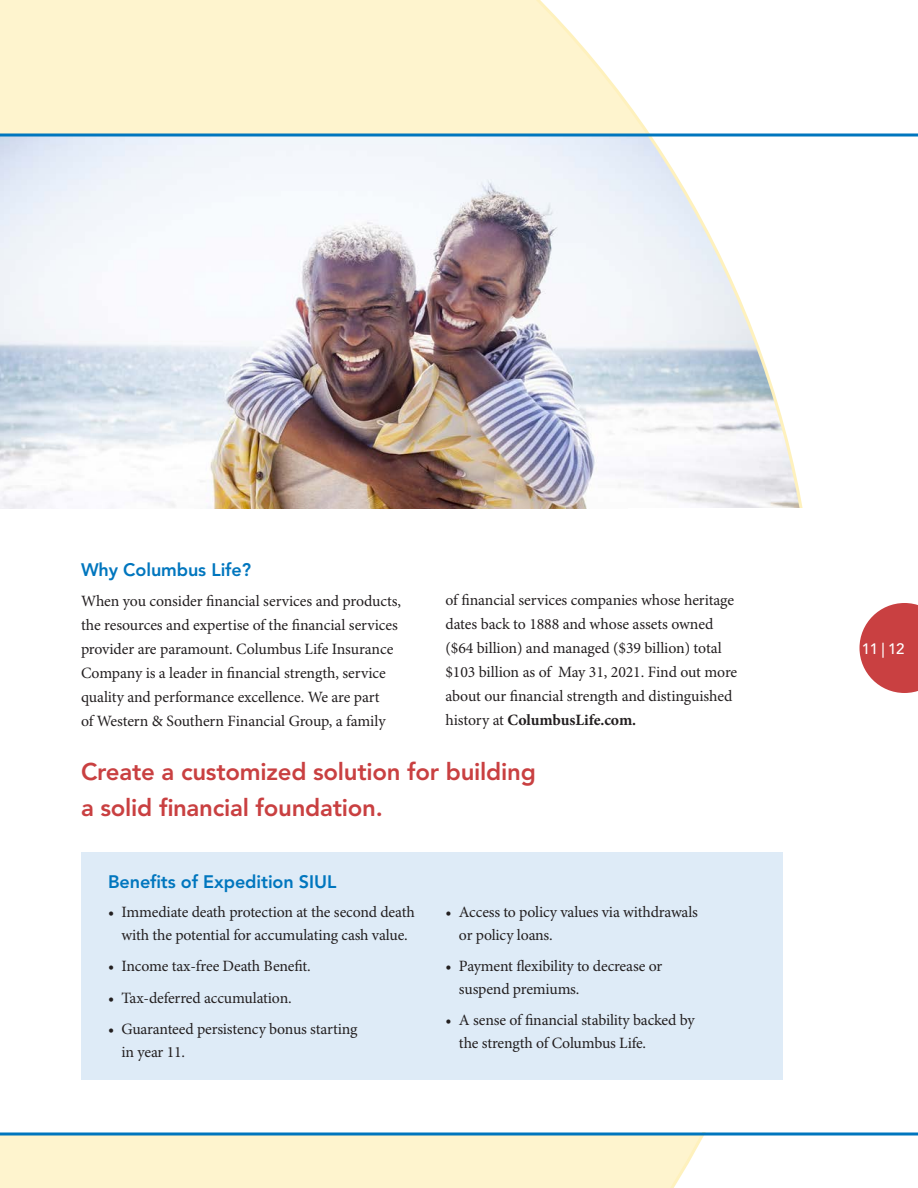
<style>
.page{position:relative;width:918px;height:1188px;background:#fff}
.page>*{position:absolute;margin:0;border:0;box-sizing:border-box;transform-origin:0 0}
.t1{font:800 24px/36px "Avenir LT Std";letter-spacing:-.01em;color:#c94041}
.t2{font:800 18px "Avenir LT Std";letter-spacing:-.005em;color:#0076be}
.t3{font:15.75px/24px "Minion Pro";letter-spacing:-.01em;color:#231f20}
.t4{font:500 15px "Avenir LT Std";color:#fff}
.s1{font-weight:700}
</style>
<div class="page">
<div style="left:0;top:1134px;width:918px;height:54px;background:#fef4ce"></div>
<div style="left:0;top:0;width:918px;height:135px;background:#fef4ce"></div>
<img style="left:0;top:136px;width:508px;height:372px">
<svg style="left:819px;top:0;width:99px;height:1188px"></svg>
<svg style="left:508px;top:0;width:311px;height:509px"></svg>
<svg style="left:671px;top:1136px;width:148px;height:52px;background:#fefdf8"></svg>
<div style="left:629px;top:508px;width:200px;height:624px;background:#fff"></div>
<svg style="left:0;top:1132px;width:918px;height:4px;background:#3f96c9"></svg>
<hr style="left:0;top:134px;width:918px;height:2px;background:#0076be">
<div style="left:81px;top:852px;width:702px;height:228px;background:#deebf7"></div>
<svg style="left:860px;top:603px;width:58px;height:90px"></svg>
<p class="t2" style="left:81px;top:559px;width:172px">Why Columbus Life?</p>
<p class="t3" style="left:81px;top:590px;width:322px">When you consider financial services and products, the resources and expertise of the financial services provider are paramount. Columbus Life Insurance Company is a leader in financial strength, service quality and performance excellence. We are part<br>of Western &amp; Southern Financial Group, a family</p>
<p class="t3" style="left:446px;top:589px;width:293px">of financial services companies whose heritage dates back to 1888 and whose assets owned ($64 billion) and managed ($39 billion) total $103 billion as of May 31, 2021. Find out more about our financial strength and distinguished history at <span class="s1">ColumbusLife.com.</span></p>
<p class="t1" style="left:81px;top:754px;width:456px">Create a customized solution for building a solid financial foundation.</p>
<p class="t2" style="left:108px;top:871px;width:230px">Benefits of Expedition SIUL</p>
<p class="t3" style="left:108px;top:902px;width:308px;line-height:22.5px;text-align:center">• Immediate death protection at the second death with the potential for accumulating cash value.</p>
<p class="t3" style="left:108px;top:955px;width:204px">• Income tax-free Death Benefit.</p>
<p class="t3" style="left:108px;top:987px;width:185px">• Tax-deferred accumulation.</p>
<p class="t3" style="left:121px;top:1019px;width:238px;line-height:22.5px;text-indent:-13px">• Guaranteed persistency bonus starting in year 11.</p>
<p class="t3" style="left:459px;top:902px;width:241px;line-height:22.5px;text-indent:-13px">• Access to policy values via withdrawals or policy loans.</p>
<p class="t3" style="left:459px;top:956px;width:205px;line-height:22.5px;text-indent:-13px">• Payment flexibility to decrease or suspend premiums.</p>
<p class="t3" style="left:459px;top:1010px;width:237px;line-height:22.5px;text-indent:-13px">• A sense of financial stability backed by the strength of Columbus Life.</p>
<p class="t4" style="left:862px;top:640px;width:44px">11 | 12</p>
</div>
